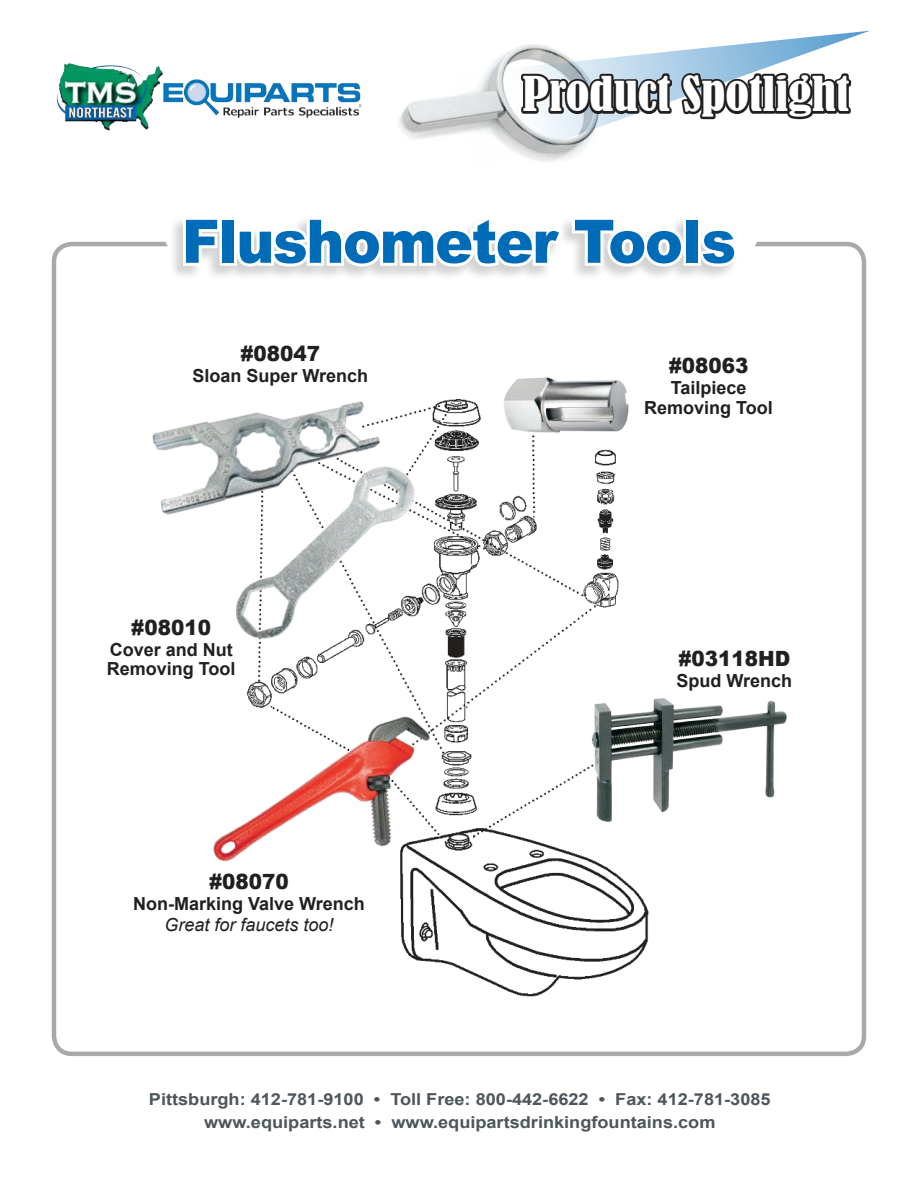
<style>
.page{position:relative;width:918px;height:1188px;background:#fff}
.page>*{position:absolute;margin:0;border:0;box-sizing:border-box;transform-origin:0 0}
.t1{font:900 60px "Arial";letter-spacing:-.025em;color:#006bb7;scale:.95 1}
.t2{font:condensed 45px "Bernard";color:#fff;scale:1.1 1}
.t3{font:900 21px "Arial";color:#221f1f;scale:.95 1}
.t4{font:700 18px/19.5px "Arial";color:#221f1f}
.t5{font:italic 18px "Arial";color:#221f1f}
.t6{font:700 16.5px/22.5px "Arial";color:#4d565b;text-align:center;scale:1.1 1}
</style>
<div class="page">
<div style="left:52px;top:242px;width:814px;height:814px;border:5px solid #a7a9ab;border-radius:18px"></div>
<div style="left:165px;top:225px;width:592px;height:24px;background:#fff;border-radius:9px"></div>
<img style="left:56px;top:62px;width:306px;height:69px">
<img style="left:399px;top:96px;width:54px;height:43px">
<svg style="left:453px;top:31px;width:416px;height:131px"></svg>
<svg style="left:517px;top:69px;width:336px;height:53px"></svg>
<img style="left:246px;top:399px;width:403px;height:598px">
<img style="left:588px;top:696px;width:199px;height:129px">
<img style="left:235px;top:442px;width:225px;height:227px">
<img style="left:152px;top:399px;width:238px;height:155px">
<img style="left:500px;top:377px;width:135px;height:60px">
<img style="left:213px;top:703px;width:253px;height:208px">
<div style="left:168px;top:215px;width:570px;height:66px;background:#221f1f;opacity:.2"></div>
<svg style="left:180px;top:215px;width:43px;height:54px"></svg>
<div style="left:220px;top:217px;width:17px;height:49px;border:6px solid #fff"></div>
<svg style="left:234px;top:215px;width:454px;height:56px"></svg>
<div style="left:684px;top:217px;width:17px;height:49px;border:6px solid #fff"></div>
<svg style="left:696px;top:224px;width:42px;height:45px"></svg>
<h2 class="t2" style="left:522px;top:75px;width:299px">Product Spotlight</h2>
<h1 class="t1" style="left:182px;top:207px;width:585px">Flushometer Tools</h1>
<p class="t3" style="left:240px;top:342px;width:85px">#08047</p>
<p class="t4" style="left:192px;top:367px;width:177px">Sloan Super Wrench</p>
<p class="t3" style="left:131px;top:615px;width:85px">#08010</p>
<p class="t4" style="left:107px;top:640px;width:130px">Cover and Nut<br>Removing Tool</p>
<p class="t3" style="left:209px;top:870px;width:85px">#08070</p>
<p class="t4" style="left:133px;top:895px;width:233px">Non-Marking Valve Wrench</p>
<p class="t5" style="left:164px;top:915px;width:171px">Great for faucets too!</p>
<p class="t3" style="left:669px;top:353px;width:85px">#08063</p>
<p class="t4" style="left:644px;top:379px;width:130px;text-align:center">Tailpiece<br>Removing Tool</p>
<p class="t3" style="left:678px;top:647px;width:119px">#03118HD</p>
<p class="t4" style="left:677px;top:672px;width:117px">Spud Wrench</p>
<p class="t6" style="left:149px;top:1089px;width:567px">Pittsburgh: 412-781-9100 • Toll Free: 800-442-6622 • Fax: 412-781-3085 www.equiparts.net • www.equipartsdrinkingfountains.com</p>
</div>
